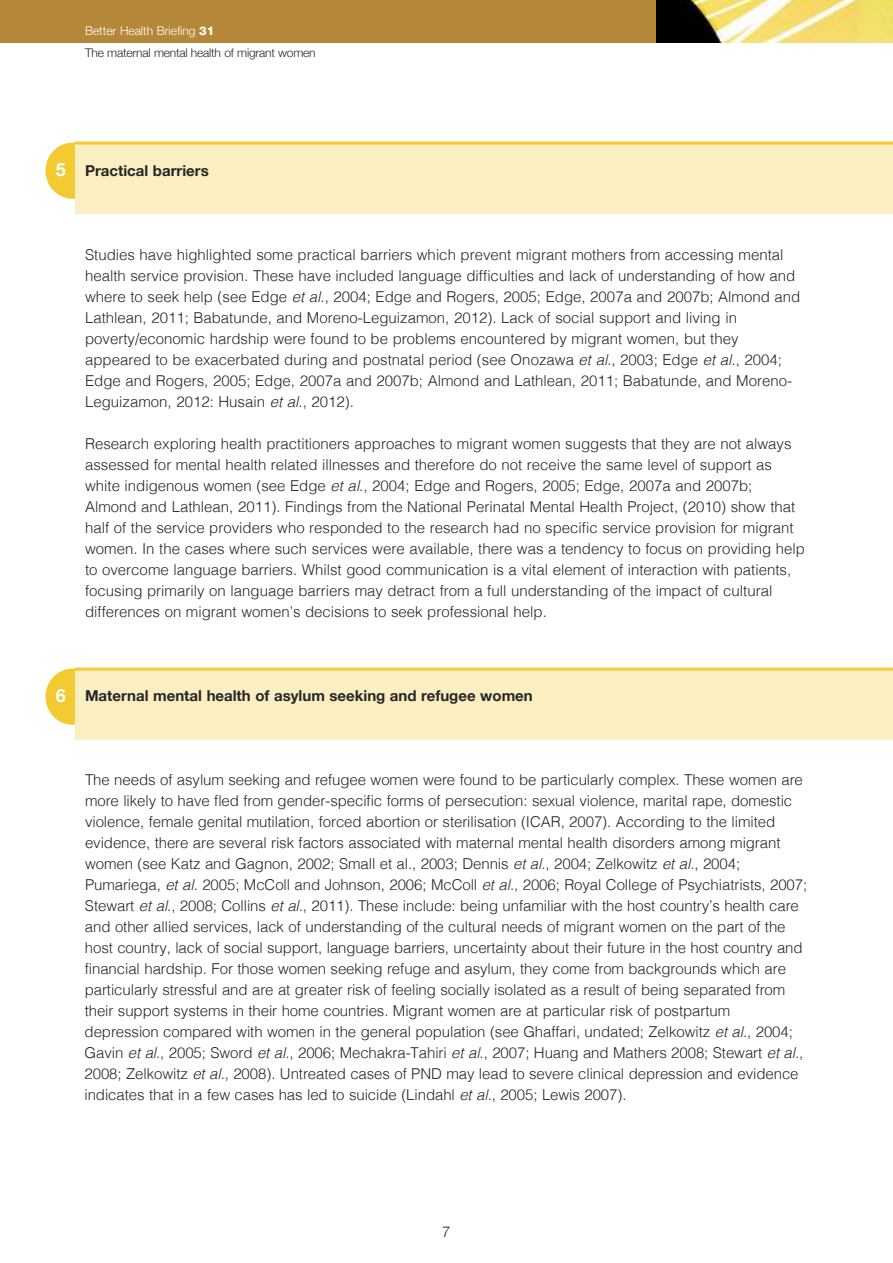
<style>
.page{position:relative;width:893px;height:1263px;background:#fff}
.page>*{position:absolute;margin:0;border:0;box-sizing:border-box;transform-origin:0 0}
.t1{font:700 18px "Helvetica Neue";color:#fff}
.t2{font:300 15px/21px "Helvetica";color:#272627}
.t3{font:700 15px "Helvetica Neue";color:#272627}
.t4{font:300 15px "Helvetica Neue";color:#272627}
.t5{font:300 12px/22.5px "Helvetica Neue";letter-spacing:-.015em;color:#272627}
.s1{color:#fff}
.s2{font-family:"Helvetica Neue LT";font-weight:800;color:#fff}
.s3{font-size:18px;color:#fff}
.s4{font-style:italic}
</style>
<div class="page">
<div style="left:45px;top:669px;width:54px;height:56px;background:#f3ca32;border-radius:50%"></div>
<div style="left:75px;top:669px;width:818px;height:71px;background:#fbefc2"></div>
<hr style="left:75px;top:668px;width:818px;height:3px;background:#f3ca32">
<div style="left:45px;top:143px;width:54px;height:56px;background:#f3ca32;border-radius:50%"></div>
<div style="left:75px;top:143px;width:818px;height:71px;background:#fbefc2"></div>
<hr style="left:75px;top:142px;width:818px;height:3px;background:#f3ca32">
<div style="left:0;top:0;width:657px;height:43px;background:#b58839"></div>
<img style="left:657px;top:0;width:236px;height:43px">
<p class="t5" style="left:85px;top:19px;width:232px"><span class="s1">Better Health Briefing</span> <span class="s2">31<br></span>The maternal mental health of migrant women</p>
<p class="t3" style="left:56px;top:162px;width:154px"><span class="s3">5</span> Practical barriers</p>
<p class="t2" style="left:85px;top:246px;width:717px">Studies have highlighted some practical barriers which prevent migrant mothers from accessing mental health service provision. These have included language difficulties and lack of understanding of how and where to seek help (see Edge <span class="s4">et al</span>., 2004; Edge and Rogers, 2005; Edge, 2007a and 2007b; Almond and Lathlean, 2011; Babatunde, and Moreno-Leguizamon, 2012). Lack of social support and living in poverty/economic hardship were found to be problems encountered by migrant women, but they appeared to be exacerbated during and postnatal period (see Onozawa <span class="s4">et al</span>., 2003; Edge <span class="s4">et al</span>., 2004; Edge and Rogers, 2005; Edge, 2007a and 2007b; Almond and Lathlean, 2011; Babatunde, and Moreno-Leguizamon, 2012: Husain <span class="s4">et al</span>., 2012).</p>
<p class="t2" style="left:85px;top:435px;width:721px">Research exploring health practitioners approaches to migrant women suggests that they are not always assessed for mental health related illnesses and therefore do not receive the same level of support as white indigenous women (see Edge <span class="s4">et al</span>., 2004; Edge and Rogers, 2005; Edge, 2007a and 2007b; Almond and Lathlean, 2011). Findings from the National Perinatal Mental Health Project, (2010) show that half of the service providers who responded to the research had no specific service provision for migrant women. In the cases where such services were available, there was a tendency to focus on providing help to overcome language barriers. Whilst good communication is a vital element of interaction with patients, focusing primarily on language barriers may detract from a full understanding of the impact of cultural differences on migrant women’s decisions to seek professional help.</p>
<p class="t1" style="left:56px;top:684px;width:12px">6</p>
<p class="t3" style="left:85px;top:687px;width:449px">Maternal mental health of asylum seeking and refugee women</p>
<p class="t2" style="left:84px;top:771px;width:724px">The needs of asylum seeking and refugee women were found to be particularly complex. These women are more likely to have fled from gender-specific forms of persecution: sexual violence, marital rape, domestic violence, female genital mutilation, forced abortion or sterilisation (ICAR, 2007). According to the limited evidence, there are several risk factors associated with maternal mental health disorders among migrant women (see Katz and Gagnon, 2002; Small et al., 2003; Dennis <span class="s4">et al</span>., 2004; Zelkowitz <span class="s4">et al</span>., 2004; Pumariega, <span class="s4">et al</span>. 2005; McColl and Johnson, 2006; McColl <span class="s4">et al</span>., 2006; Royal College of Psychiatrists, 2007; Stewart <span class="s4">et al</span>., 2008; Collins <span class="s4">et al</span>., 2011). These include: being unfamiliar with the host country’s health care and other allied services, lack of understanding of the cultural needs of migrant women on the part of the host country, lack of social support, language barriers, uncertainty about their future in the host country and financial hardship. For those women seeking refuge and asylum, they come from backgrounds which are particularly stressful and are at greater risk of feeling socially isolated as a result of being separated from their support systems in their home countries. Migrant women are at particular risk of postpartum depression compared with women in the general population (see Ghaffari, undated; Zelkowitz <span class="s4">et al</span>., 2004; Gavin <span class="s4">et al</span>., 2005; Sword <span class="s4">et al</span>., 2006; Mechakra-Tahiri <span class="s4">et al</span>., 2007; Huang and Mathers 2008; Stewart <span class="s4">et al</span>., 2008; Zelkowitz <span class="s4">et al</span>., 2008). Untreated cases of PND may lead to severe clinical depression and evidence indicates that in a few cases has led to suicide (Lindahl <span class="s4">et al</span>., 2005; Lewis 2007).</p>
<p class="t4" style="left:442px;top:1223px;width:10px">7</p>
</div>
